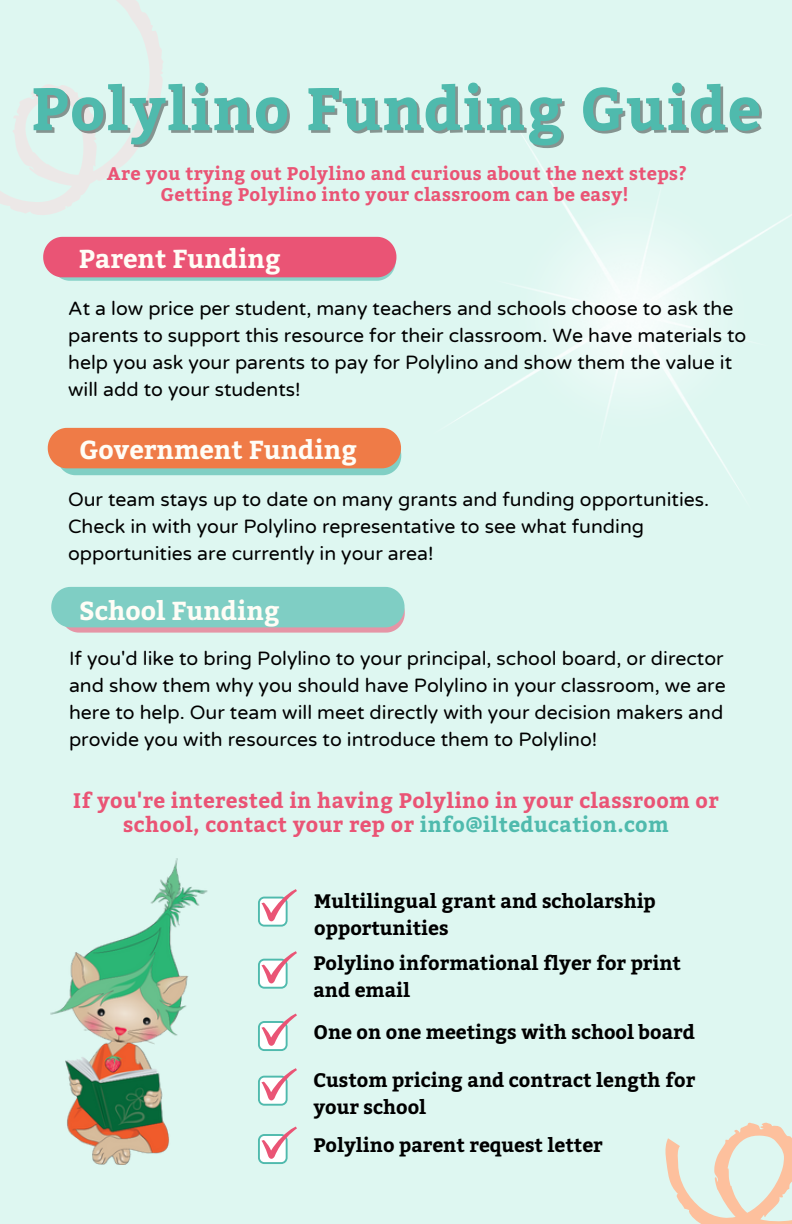
<style>
.page{position:relative;width:792px;height:1224px;background:#def7f1}
.page>*{position:absolute;margin:0;border:0;box-sizing:border-box;transform-origin:0 0}
.t1{font:700 59.8px "Bitter";letter-spacing:.02em;color:#4fbaad}
.t2{font:700 26px "Bitter";color:#fffdf6}
.t3{font:700 21px/24px "Bitter";letter-spacing:.02em;color:#ea5475;text-align:center}
.t4{font:19.4px/27px "Varela Round";color:#000}
.t5{font:700 19.4px/26.8px "Bitter";color:#000}
.t6{font:700 18.2px/21px "Bitter";letter-spacing:.02em;color:#ea5475;text-align:center}
.s1{color:#4fbaad}
</style>
<div class="page">
<svg style="left:0;top:0;width:163px;height:215px"></svg>
<svg style="left:43px;top:237px;width:353px;height:44px;background:#e2627e"></svg>
<svg style="left:48px;top:428px;width:353px;height:47px;background:#df895c"></svg>
<svg style="left:51px;top:587px;width:354px;height:46px;background:#8dc9c2"></svg>
<svg style="left:665px;top:1122px;width:127px;height:102px"></svg>
<img style="left:50px;top:858px;width:158px;height:306px">
<img style="left:450px;top:132px;width:342px;height:362px">
<svg style="left:258px;top:951px;width:39px;height:38px"></svg>
<svg style="left:258px;top:1014px;width:39px;height:37px"></svg>
<svg style="left:258px;top:1068px;width:39px;height:38px"></svg>
<svg style="left:258px;top:1127px;width:39px;height:37px"></svg>
<svg style="left:258px;top:889px;width:39px;height:38px"></svg>
<p class="t1" style="left:31px;top:65px;width:731px">Polylino Funding Guide</p>
<p class="t6" style="left:107px;top:162px;width:582px">Are you trying out Polylino and curious about the next steps?<br>Getting Polylino into your classroom can be easy!</p>
<p class="t2" style="left:79px;top:239px;width:203px">Parent Funding</p>
<p class="t4" style="left:68px;top:296px;width:680px">At a low price per student, many teachers and schools choose to ask the parents to support this resource for their classroom. We have materials to help you ask your parents to pay for Polylino and show them the value it will add to your students!</p>
<p class="t2" style="left:79px;top:430px;width:279px">Government Funding</p>
<p class="t4" style="left:68px;top:486px;width:643px">Our team stays up to date on many grants and funding opportunities.<br>Check in with your Polylino representative to see what funding opportunities are currently in your area!</p>
<p class="t2" style="left:79px;top:591px;width:202px">School Funding</p>
<p class="t4" style="left:69px;top:646px;width:658px">If you'd like to bring Polylino to your principal, school board, or director and show them why you should have Polylino in your classroom, we are here to help. Our team will meet directly with your decision makers and provide you with resources to introduce them to Polylino!</p>
<p class="t3" style="left:73px;top:788px;width:647px">If you're interested in having Polylino in your classroom or school, contact your rep or <span class="s1">info@ilteducation.com</span></p>
<p class="t5" style="left:314px;top:886px;width:343px">Multilingual grant and scholarship opportunities</p>
<p class="t5" style="left:313px;top:949px;width:369px">Polylino informational flyer for print and email</p>
<p class="t5" style="left:313px;top:1018px;width:383px">One on one meetings with school board</p>
<p class="t5" style="left:313px;top:1066px;width:383px">Custom pricing and contract length for your school</p>
<p class="t5" style="left:313px;top:1131px;width:291px">Polylino parent request letter</p>
</div>
